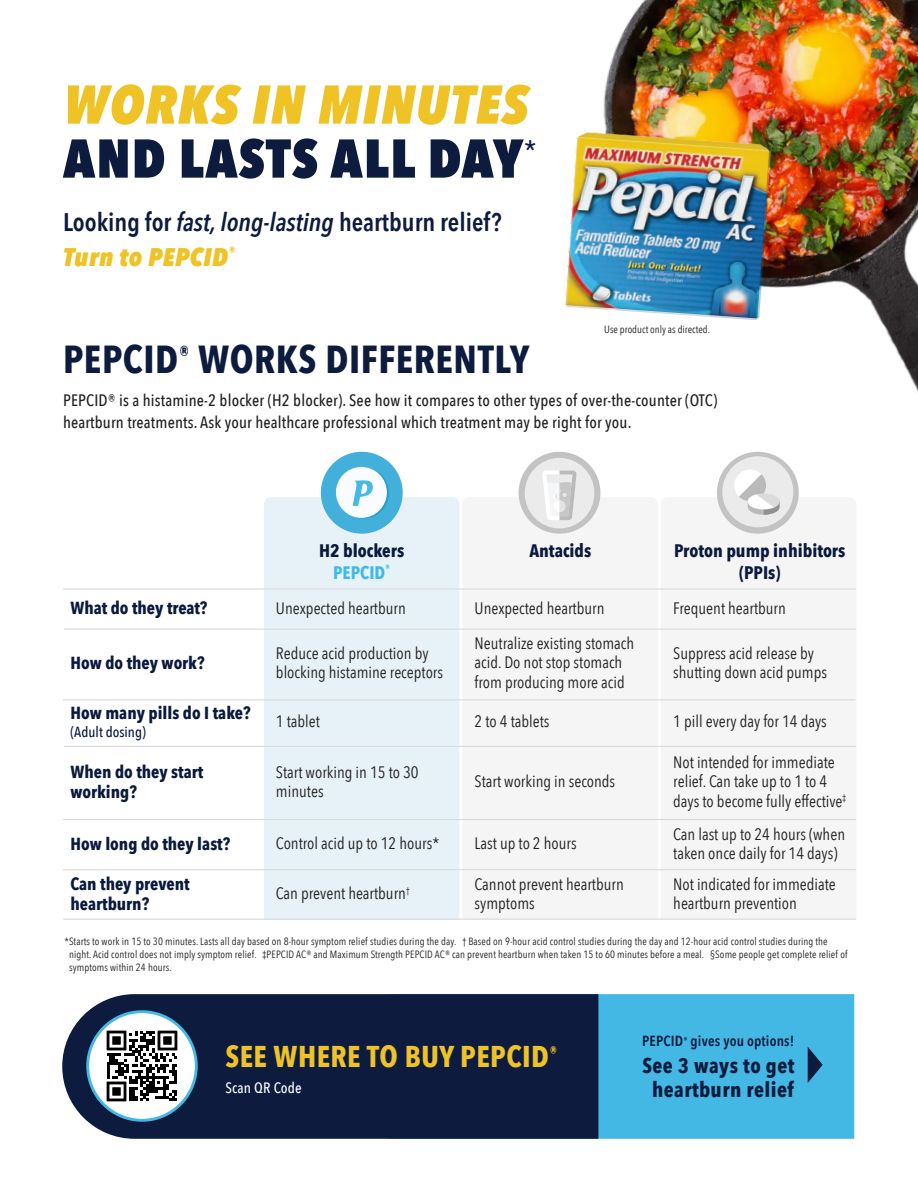
<style>
.page{position:relative;width:918px;height:1188px;background:#fff}
.page>*{position:absolute;margin:0;border:0;box-sizing:border-box;transform-origin:0 0}
.t1{font:italic 800 54px/54px "Avenir Next Condensed";letter-spacing:.025em;color:#efc225}
.t2{font:700 39px "Avenir Next Condensed";letter-spacing:.015em;color:#0c1b3e}
.t3{font:700 30px "Avenir Next Condensed";letter-spacing:.015em;color:#efc225}
.t4{font:600 25.5px/35px "Avenir Next Condensed";color:#0c1b3e}
.t5{font:700 21px/24px "Avenir Next Condensed";letter-spacing:.02em;color:#0c1b3e;text-align:center}
.t6{font:700 18.15px/21.8px "Avenir Next Condensed";color:#0a193c;text-align:center}
.t7{font:700 18.15px "Avenir Next Condensed";color:#41b9e7}
.t8{font:700 17.4px/20.2px "Avenir Next Condensed";color:#0a193c}
.t9{font:16.5px/19.4px "Avenir Next Condensed";color:#231f20}
.t10{font:500 16.5px/21.8px "Avenir Next Condensed";letter-spacing:.01em;color:#231f20}
.t11{font:500 15px "Avenir Next Condensed";letter-spacing:.01em;color:#fff}
.t12{font:600 14.7px "Avenir Next Condensed";letter-spacing:.01em;color:#0c1b3e}
.t13{font:500 14.7px "Avenir Next Condensed";color:#0a193c}
.t14{font:10.5px/12.8px "Avenir Next Condensed";letter-spacing:.01em;color:#231f20}
.s1{font-style:normal;color:#0c1b3e}
.s2{font-style:italic}
.s3{font-weight:800;font-style:italic;color:#efc225}
</style>
<div class="page">
<img style="left:603px;top:0;width:315px;height:392px">
<div style="left:598px;top:994px;width:256px;height:145px;background:#44b8e5"></div>
<div style="left:62px;top:994px;width:536px;height:145px;background:#0c1b3e"></div>
<img style="left:565px;top:131px;width:206px;height:189px">
<svg style="left:88px;top:1012px;width:108px;height:108px"></svg>
<svg style="left:97px;top:1021px;width:90px;height:90px"></svg>
<div style="left:86px;top:1010px;width:112px;height:112px;border:3px solid #44b8e5;border-radius:50%"></div>
<svg style="left:808px;top:1047px;width:15px;height:36px"></svg>
<div style="left:264px;top:497px;width:195px;height:422px;background:#e6f2f8"></div>
<div style="left:462px;top:497px;width:196px;height:422px;background:#f5f5f6"></div>
<div style="left:661px;top:499px;width:195px;height:420px;background:#f5f5f6"></div>
<div style="left:519px;top:452px;width:81px;height:82px;background:#c3c3c3;border-radius:50%"></div>
<div style="left:525px;top:458px;width:69px;height:70px;background:#ebebeb;border-radius:50%"></div>
<svg style="left:542px;top:470px;width:35px;height:50px"></svg>
<div style="left:717px;top:452px;width:82px;height:82px;background:#c3c3c3;border-radius:50%"></div>
<div style="left:722px;top:456px;width:71px;height:71px;background:#ebebeb;border-radius:50%"></div>
<svg style="left:734px;top:470px;width:46px;height:45px"></svg>
<div style="left:321px;top:452px;width:82px;height:82px;background:#42b0db;border-radius:50%"></div>
<svg style="left:338px;top:468px;width:51px;height:51px"></svg>
<div style="left:336px;top:467px;width:51px;height:51px;background:#fafcff;border-radius:50%"></div>
<svg style="left:353px;top:480px;width:20px;height:26px"></svg>
<hr style="left:64px;top:629px;width:792px;height:1px;background:#d8d9db">
<hr style="left:63px;top:699px;width:793px;height:1px;background:#d8d9db">
<hr style="left:64px;top:746px;width:792px;height:1px;background:#d8d9db">
<hr style="left:63px;top:819px;width:793px;height:1px;background:#d8d9db">
<hr style="left:63px;top:869px;width:793px;height:1px;background:#d8d9db">
<hr style="left:63px;top:588px;width:793px;height:2px;background:#d8d9db">
<hr style="left:63px;top:919px;width:793px;height:1px;background:#d8d9db">
<p class="t1" style="left:63px;top:77px;width:475px">WORKS IN MINUTES<br><span class="s1">AND LASTS ALL DAY</span><sup>*</sup></p>
<p class="t4" style="left:63px;top:204px;width:440px">Looking for <span class="s2">fast, long-lasting</span> heartburn relief?<br><span class="s3">Turn to PEPCID</span><sup>®</sup></p>
<p class="t14" style="left:604px;top:323px;width:107px">Use product only as directed.</p>
<p class="t2" style="left:63px;top:336px;width:468px">PEPCID<sup>®</sup> WORKS DIFFERENTLY</p>
<p class="t10" style="left:63px;top:390px;width:656px">PEPCID® is a histamine-2 blocker (H2 blocker). See how it compares to other types of over-the-counter (OTC) heartburn treatments. Ask your healthcare professional which treatment may be right for you.</p>
<p class="t6" style="left:319px;top:539px;width:87px">H2 blockers</p>
<p class="t7" style="left:333px;top:561px;width:59px">PEPCID<sup>®</sup></p>
<p class="t6" style="left:529px;top:539px;width:64px">Antacids</p>
<p class="t6" style="left:674px;top:539px;width:173px">Proton pump inhibitors (PPIs)</p>
<p class="t8" style="left:71px;top:598px;width:138px">What do they treat?</p>
<p class="t9" style="left:276px;top:597px;width:131px">Unexpected heartburn</p>
<p class="t9" style="left:475px;top:597px;width:131px">Unexpected heartburn</p>
<p class="t9" style="left:673px;top:597px;width:114px">Frequent heartburn</p>
<p class="t8" style="left:71px;top:653px;width:135px">How do they work?</p>
<p class="t9" style="left:276px;top:643px;width:169px">Reduce acid production by blocking histamine receptors</p>
<p class="t9" style="left:475px;top:633px;width:161px">Neutralize existing stomach acid. Do not stop stomach from producing more acid</p>
<p class="t9" style="left:673px;top:643px;width:155px">Suppress acid release by shutting down acid pumps</p>
<p class="t8" style="left:71px;top:703px;width:182px">How many pills do I take?</p>
<p class="t13" style="left:71px;top:723px;width:77px">(Adult dosing)</p>
<p class="t9" style="left:276px;top:711px;width:46px">1 tablet</p>
<p class="t9" style="left:475px;top:711px;width:76px">2 to 4 tablets</p>
<p class="t9" style="left:673px;top:711px;width:155px">1 pill every day for 14 days</p>
<p class="t8" style="left:71px;top:761px;width:134px">When do they start working?</p>
<p class="t9" style="left:276px;top:761px;width:144px">Start working in 15 to 30 minutes</p>
<p class="t9" style="left:475px;top:771px;width:142px">Start working in seconds</p>
<p class="t9" style="left:673px;top:752px;width:174px">Not intended for immediate relief. Can take up to 1 to 4 days to become fully effective<sup>‡</sup></p>
<p class="t8" style="left:71px;top:834px;width:161px">How long do they last?</p>
<p class="t9" style="left:276px;top:833px;width:165px">Control acid up to 12 hours*</p>
<p class="t9" style="left:475px;top:833px;width:104px">Last up to 2 hours</p>
<p class="t9" style="left:673px;top:824px;width:173px">Can last up to 24 hours (when taken once daily for 14 days)</p>
<p class="t8" style="left:71px;top:873px;width:121px">Can they prevent heartburn?</p>
<p class="t9" style="left:276px;top:883px;width:135px">Can prevent heartburn<sup>†</sup></p>
<p class="t9" style="left:475px;top:874px;width:151px">Cannot prevent heartburn symptoms</p>
<p class="t9" style="left:673px;top:874px;width:164px">Not indicated for immediate heartburn prevention</p>
<p class="t14" style="left:69px;top:935px;width:780px;text-indent:-5px">*Starts to work in 15 to 30 minutes. Lasts all day based on 8-hour symptom relief studies during the day. † Based on 9-hour acid control studies during the day and 12-hour acid control studies during the night. Acid control does not imply symptom relief. ‡PEPCID AC® and Maximum Strength PEPCID AC® can prevent heartburn when taken 15 to 60 minutes before a meal. §Some people get complete relief of symptoms within 24 hours.</p>
<p class="t3" style="left:225px;top:1038px;width:333px">SEE WHERE TO BUY PEPCID<sup>®</sup></p>
<p class="t11" style="left:225px;top:1078px;width:78px">Scan QR Code</p>
<p class="t12" style="left:642px;top:1028px;width:154px">PEPCID<sup>®</sup> gives you options!</p>
<p class="t5" style="left:642px;top:1053px;width:154px">See 3 ways to get heartburn relief</p>
</div>
